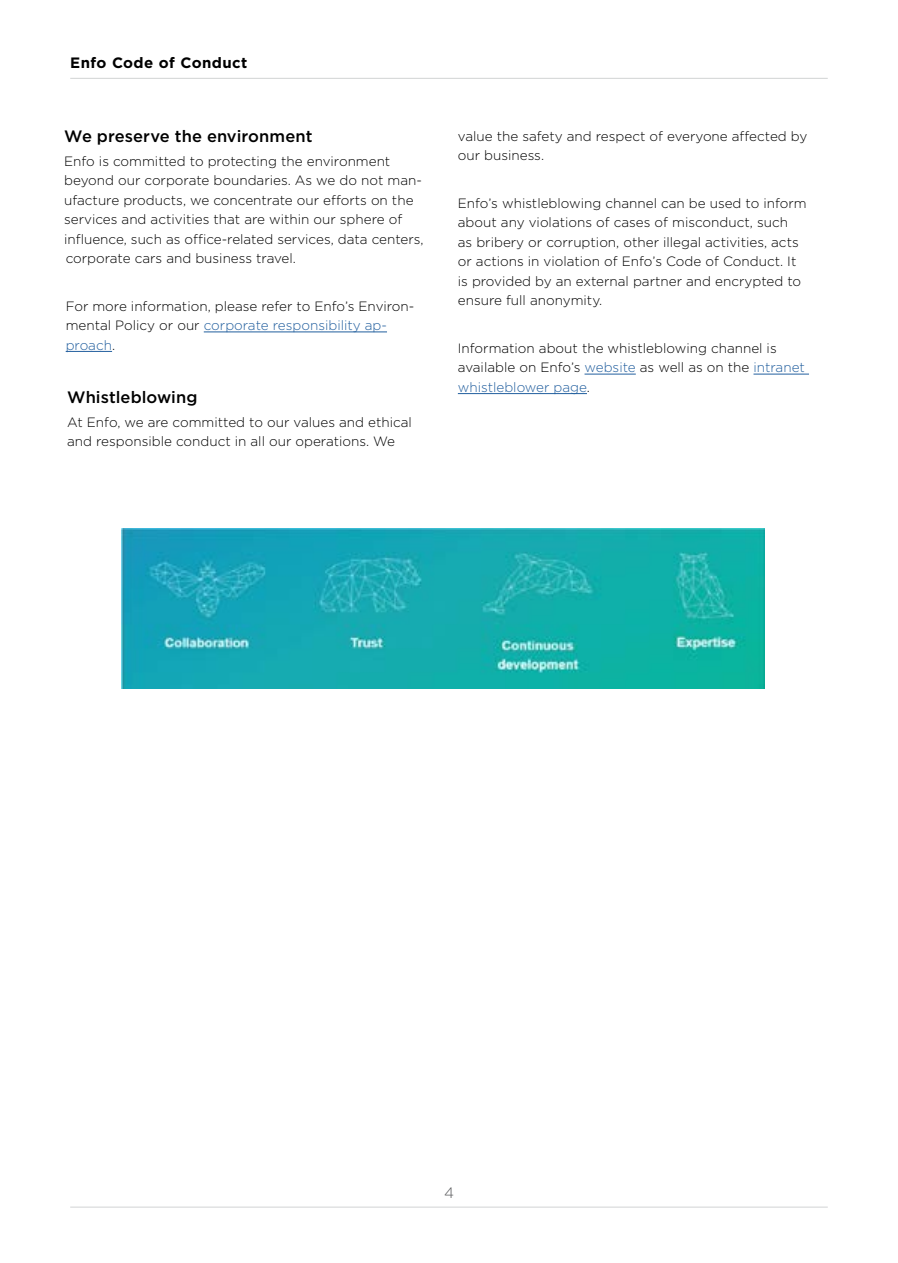
<style>
.page{position:relative;width:898px;height:1263px;background:#fff}
.page>*{position:absolute;margin:0;border:0;box-sizing:border-box;transform-origin:0 0}
.t1{font:500 16.5px "Gotham";letter-spacing:.005em;color:#000}
.t2{font:700 15px "Gotham";letter-spacing:.02em;color:#000}
.t3{font:300 15px "Gotham";color:#58595b}
.t4{font:300 13.5px/19.5px "Gotham";color:#000}
.s1{color:#215e9e}
</style>
<div class="page">
<hr style="left:70px;top:1207px;width:757px;height:1px;background:#d1d3d4">
<hr style="left:70px;top:78px;width:757px;height:1px;background:#d1d3d4">
<hr style="left:204px;top:332px;width:183px;height:1px;background:#215e9e">
<hr style="left:66px;top:351px;width:46px;height:1px;background:#215e9e">
<hr style="left:584px;top:374px;width:51px;height:1px;background:#215e9e">
<hr style="left:753px;top:374px;width:55px;height:1px;background:#215e9e">
<hr style="left:457px;top:393px;width:129px;height:1px;background:#215e9e">
<img style="left:121px;top:528px;width:643px;height:161px">
<p class="t2" style="left:70px;top:53px;width:178px">Enfo Code of Conduct</p>
<p class="t1" style="left:64px;top:125px;width:250px">We preserve the environment</p>
<p class="t4" style="left:64px;top:151px;width:361px">Enfo is committed to protecting the environment beyond our corporate boundaries. As we do not man&shy;ufacture products, we concentrate our efforts on the services and activities that are within our sphere of influence, such as office-related services, data centers, corporate cars and business travel.</p>
<p class="t4" style="left:66px;top:296px;width:350px">For more information, please refer to Enfo’s Environ&shy;mental Policy or our <span class="s1">corporate responsibility ap&shy;proach</span>.</p>
<p class="t1" style="left:67px;top:386px;width:132px">Whistleblowing</p>
<p class="t4" style="left:67px;top:412px;width:346px">At Enfo, we are committed to our values and ethical and responsible conduct in all our operations. We</p>
<p class="t4" style="left:457px;top:126px;width:351px">value the safety and respect of everyone affected by our business.</p>
<p class="t4" style="left:457px;top:193px;width:350px">Enfo’s whistleblowing channel can be used to inform about any violations of cases of misconduct, such<br>as bribery or corruption, other illegal activities, acts or actions in violation of Enfo’s Code of Conduct. It is provided by an external partner and encrypted to ensure full anonymity.</p>
<p class="t4" style="left:457px;top:338px;width:348px">Information about the whistleblowing channel is available on Enfo’s <span class="s1">website</span> as well as on the <span class="s1">intranet whistleblower page</span>.</p>
<p class="t3" style="left:444px;top:1184px;width:11px">4</p>
</div>
